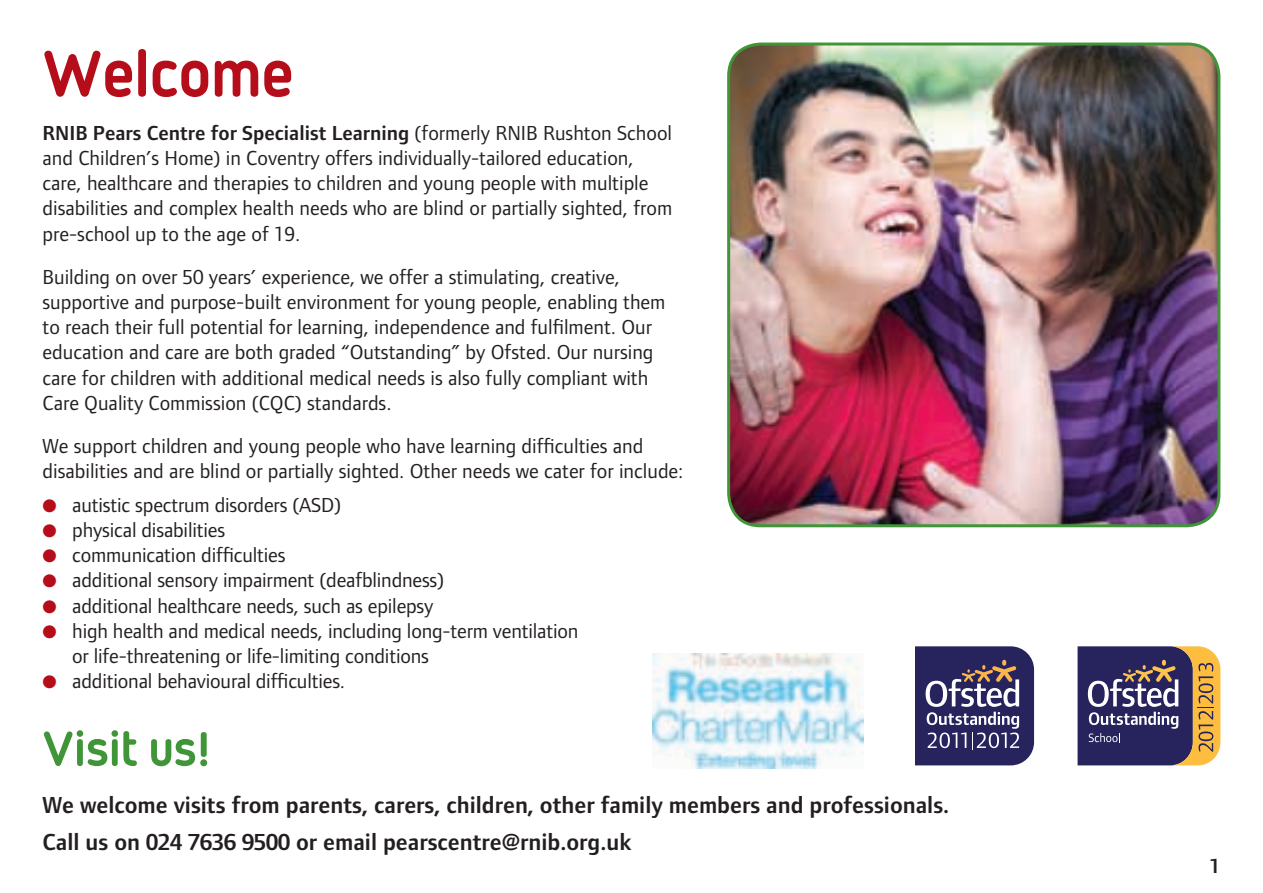
<style>
.page{position:relative;width:1263px;height:893px;background:#fff}
.page>*{position:absolute;margin:0;border:0;box-sizing:border-box;transform-origin:0 0}
.t1{font:72px "RNIB Headline";color:#b50e1a}
.t2{font:54px "RNIB Headline";color:#3f9537}
.t3{font:600 24px/37.8px "Foundry Form Sans";color:#231f20}
.t4{font:21px/25.2px "Foundry Form Sans";color:#231f20}
.t5{font:600 21px "Foundry Form Sans";color:#231f20}
.s1{font-weight:600}
.s2{color:#b50e1a}
</style>
<div class="page">
<img style="left:727px;top:43px;width:493px;height:484px">
<img style="left:653px;top:654px;width:210px;height:115px">
<svg style="left:915px;top:646px;width:119px;height:119px"></svg>
<svg style="left:1077px;top:646px;width:143px;height:119px"></svg>
<h1 class="t1" style="left:43px;top:34px;width:252px">Welcome</h1>
<p class="t4" style="left:43px;top:120px;width:631px"><span class="s1">RNIB Pears Centre for Specialist Learning</span> (formerly RNIB Rushton School and Children’s Home) in Coventry offers individually-tailored education, care, healthcare and therapies to children and young people with multiple disabilities and complex health needs who are blind or partially sighted, from pre-school up to the age of 19.</p>
<p class="t4" style="left:43px;top:264px;width:624px">Building on over 50 years’ experience, we offer a stimulating, creative, supportive and purpose-built environment for young people, enabling them to reach their full potential for learning, independence and fulfilment. Our education and care are both graded “Outstanding” by Ofsted. Our nursing care for children with additional medical needs is also fully compliant with Care Quality Commission (CQC) standards.</p>
<p class="t4" style="left:43px;top:433px;width:642px">We support children and young people who have learning difficulties and disabilities and are blind or partially sighted. Other needs we cater for include:</p>
<p class="t4" style="left:43px;top:492px;width:300px"><span class="s2">●</span> autistic spectrum disorders (ASD)</p>
<p class="t4" style="left:43px;top:517px;width:184px"><span class="s2">●</span> physical disabilities</p>
<p class="t4" style="left:43px;top:542px;width:244px"><span class="s2">●</span> communication difficulties</p>
<p class="t4" style="left:43px;top:568px;width:403px"><span class="s2">●</span> additional sensory impairment (deafblindness)</p>
<p class="t4" style="left:43px;top:593px;width:392px"><span class="s2">●</span> additional healthcare needs, such as epilepsy</p>
<p class="t4" style="left:72px;top:618px;width:508px;text-indent:-30px"><span class="s2">●</span> high health and medical needs, including long-term ventilation or life-threatening or life-limiting conditions</p>
<p class="t4" style="left:43px;top:668px;width:304px"><span class="s2">●</span> additional behavioural difficulties.</p>
<h2 class="t2" style="left:43px;top:719px;width:170px">Visit us!</h2>
<p class="t3" style="left:43px;top:786px;width:908px">We welcome visits from parents, carers, children, other family members and professionals.<br>Call us on 024 7636 9500 or email pearscentre@rnib.org.uk</p>
<p class="t5" style="left:1210px;top:854px;width:12px">1</p>
</div>
